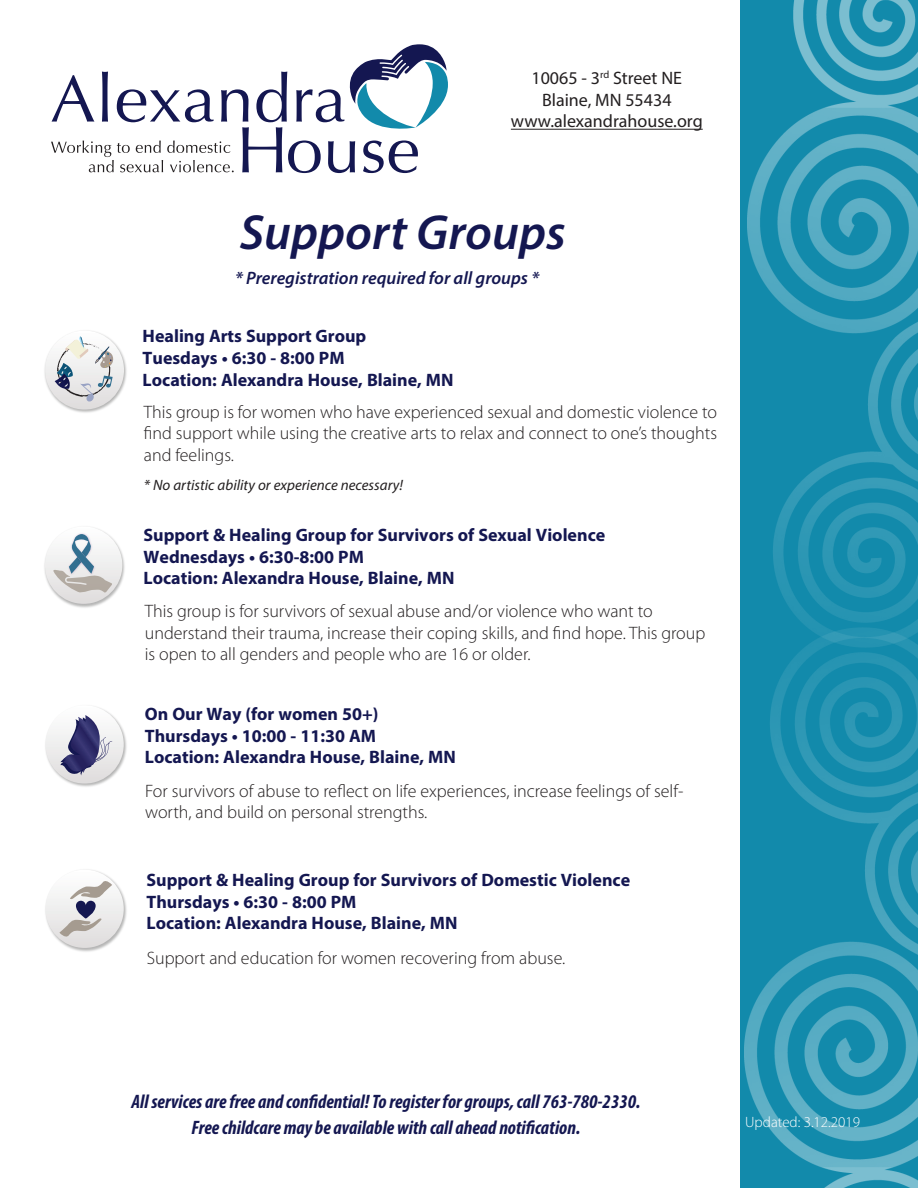
<style>
.page{position:relative;width:918px;height:1188px;background:#fff}
.page>*{position:absolute;margin:0;border:0;box-sizing:border-box;transform-origin:0 0}
.t1{font:italic 600 49.5px "Myriad Pro";color:#141751}
.t2{font:italic 700 condensed 19.5px "Myriad Pro";color:#141751}
.t3{font:300 18px/21.6px "Myriad Pro";color:#231f20}
.t4{font:700 18px "Myriad Pro";color:#141751}
.t5{font:18px/21.6px "Myriad Pro";color:#231f20;text-align:center}
.t6{font:italic 600 18px "Myriad Pro";color:#141751}
.t7{font:italic 15px "Myriad Pro";color:#231f20}
.t8{font:300 15px "Myriad Pro";color:#fff}
</style>
<div class="page">
<div style="left:740px;top:0;width:178px;height:1188px;background:#128aab"></div>
<img style="left:747px;top:0;width:171px;height:593px">
<img style="left:744px;top:593px;width:174px;height:595px">
<hr style="left:511px;top:129px;width:192px;height:1px;background:#231f20">
<svg style="left:51px;top:44px;width:397px;height:129px"></svg>
<img style="left:44px;top:531px;width:81px;height:77px">
<svg style="left:45px;top:526px;width:77px;height:78px"></svg>
<img style="left:73px;top:532px;width:18px;height:2px">
<svg style="left:53px;top:534px;width:59px;height:59px"></svg>
<img style="left:44px;top:331px;width:83px;height:82px">
<svg style="left:45px;top:331px;width:79px;height:79px"></svg>
<svg style="left:55px;top:336px;width:59px;height:66px"></svg>
<img style="left:47px;top:708px;width:80px;height:79px">
<div style="left:45px;top:705px;width:79px;height:79px;background:linear-gradient(to bottom,#fff,#dcdada);border-radius:39px"></div>
<svg style="left:60px;top:715px;width:52px;height:60px"></svg>
<img style="left:46px;top:870px;width:81px;height:82px">
<div style="left:45px;top:870px;width:79px;height:78px;background:linear-gradient(to bottom,#fff,#dcdada);border-radius:39px"></div>
<svg style="left:59px;top:880px;width:53px;height:57px"></svg>
<p class="t5" style="left:511px;top:67px;width:193px">10065 - 3<sup>rd</sup> Street NE<br>Blaine, MN 55434 www.alexandrahouse.org</p>
<p class="t1" style="left:240px;top:200px;width:327px">Support Groups</p>
<p class="t6" style="left:235px;top:266px;width:306px">* Preregistration required for all groups *</p>
<p class="t4" style="left:143px;top:325px;width:225px">Healing Arts Support Group</p>
<p class="t4" style="left:143px;top:346px;width:203px">Tuesdays • 6:30 - 8:00 PM</p>
<p class="t4" style="left:143px;top:368px;width:312px">Location: Alexandra House, Blaine, MN</p>
<p class="t3" style="left:144px;top:401px;width:575px;text-align:justify">This group is for women who have experienced sexual and domestic violence to find support while using the creative arts to relax and connect to one’s thoughts and feelings.</p>
<p class="t7" style="left:144px;top:475px;width:260px">* No artistic ability or experience necessary!</p>
<p class="t4" style="left:144px;top:523px;width:463px">Support &amp; Healing Group for Survivors of Sexual Violence</p>
<p class="t4" style="left:144px;top:545px;width:222px">Wednesdays • 6:30-8:00 PM</p>
<p class="t4" style="left:144px;top:567px;width:312px">Location: Alexandra House, Blaine, MN</p>
<p class="t3" style="left:145px;top:601px;width:562px">This group is for survivors of sexual abuse and/or violence who want to understand their trauma, increase their coping skills, and find hope. This group is open to all genders and people who are 16 or older.</p>
<p class="t4" style="left:145px;top:702px;width:235px">On Our Way (for women 50+)</p>
<p class="t4" style="left:145px;top:724px;width:233px">Thursdays • 10:00 - 11:30 AM</p>
<p class="t4" style="left:145px;top:745px;width:312px">Location: Alexandra House, Blaine, MN</p>
<p class="t3" style="left:145px;top:780px;width:540px">For survivors of abuse to reflect on life experiences, increase feelings of self&shy;worth, and build on personal strengths.</p>
<p class="t4" style="left:147px;top:868px;width:485px">Support &amp; Healing Group for Survivors of Domestic Violence</p>
<p class="t4" style="left:147px;top:890px;width:211px">Thursdays • 6:30 - 8:00 PM</p>
<p class="t4" style="left:147px;top:911px;width:312px">Location: Alexandra House, Blaine, MN</p>
<p class="t3" style="left:147px;top:947px;width:420px">Support and education for women recovering from abuse.</p>
<p class="t2" style="left:131px;top:1089px;width:511px">All services are free and confidential! To register for groups, call 763-780-2330.</p>
<p class="t2" style="left:191px;top:1115px;width:391px">Free childcare may be available with call ahead notification.</p>
<p class="t8" style="left:745px;top:1114px;width:116px">Updated: 3.12.2019</p>
</div>
